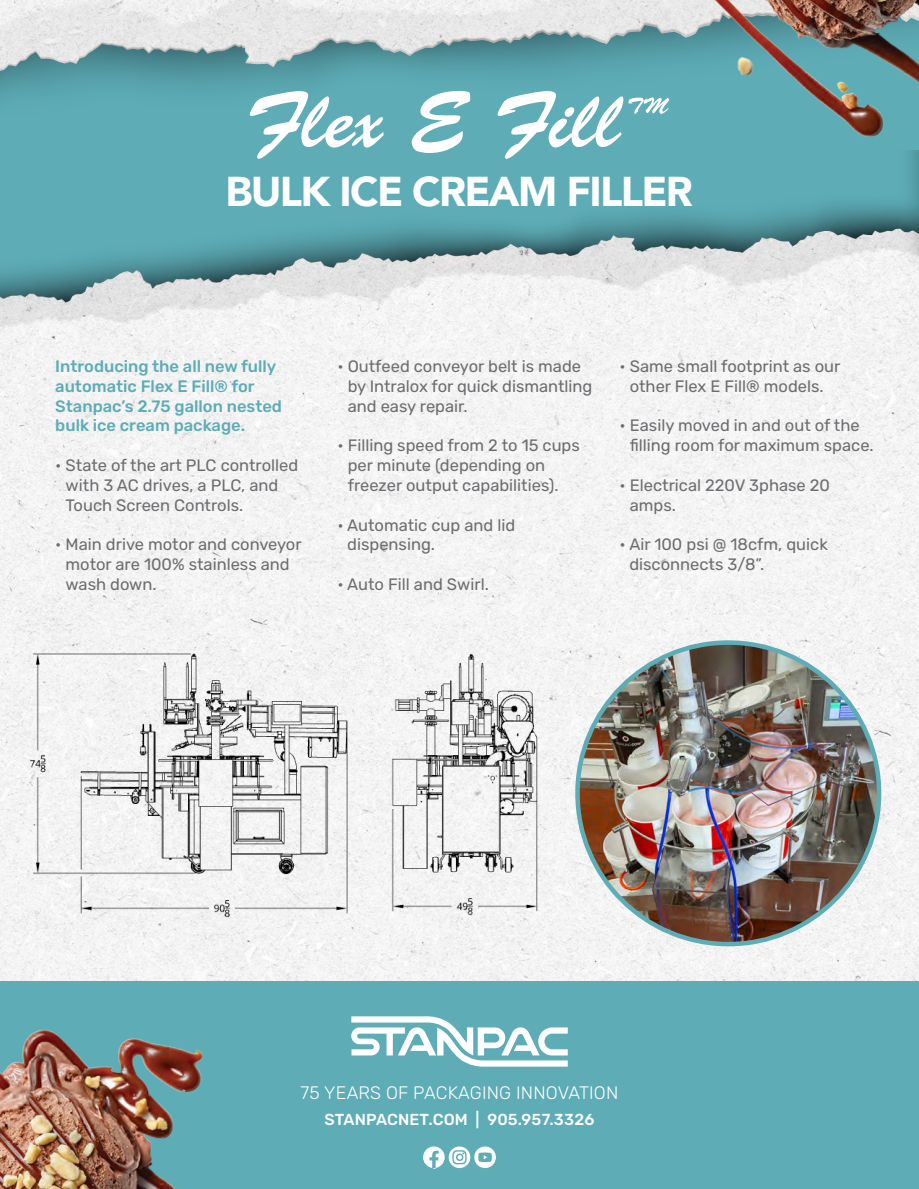
<style>
.page{position:relative;width:919px;height:1189px;background:#fff}
.page>*{position:absolute;margin:0;border:0;box-sizing:border-box;transform-origin:0 0}
.t1{font:900 41.55px "Avenir";letter-spacing:-.04em;color:#fff}
.t2{font:300 18px "Rubik";letter-spacing:.01em;color:#fff}
.t3{font:16.5px/19.8px "Rubik";color:#6c6d70}
.t4{font:500 16.5px/19.8px "Rubik";color:#5dacb6}
.t5{font:500 15.9px "Rubik";letter-spacing:.01em;color:#fff}
</style>
<div class="page">
<img style="left:0;top:465px;width:918px;height:516px">
<img style="left:0;top:0;width:639px;height:150px">
<img style="left:0;top:150px;width:918px;height:315px">
<div style="left:0;top:981px;width:918px;height:207px;background:#5dacb6"></div>
<svg style="left:351px;top:1016px;width:216px;height:50px"></svg>
<img style="left:0;top:1029px;width:203px;height:159px">
<img style="left:639px;top:0;width:279px;height:150px">
<svg style="left:250px;top:91px;width:133px;height:68px"></svg>
<svg style="left:411px;top:91px;width:59px;height:62px"></svg>
<svg style="left:497px;top:91px;width:172px;height:68px"></svg>
<svg style="left:423px;top:1146px;width:73px;height:21px"></svg>
<img style="left:577px;top:642px;width:301px;height:302px;border-radius:151px">
<img style="left:374px;top:640px;width:187px;height:292px">
<img style="left:14px;top:640px;width:360px;height:292px">
<h1 class="t1" style="left:225px;top:156px;width:469px">BULK ICE CREAM FILLER</h1>
<p class="t4" style="left:55px;top:357px;width:228px">Introducing the all new fully automatic Flex E Fill® for<br>Stanpac’s 2.75 gallon nested bulk ice cream package.</p>
<p class="t3" style="left:66px;top:456px;width:234px;text-indent:-10px">• State of the art PLC controlled with 3 AC drives, a PLC, and<br>Touch Screen Controls.</p>
<p class="t3" style="left:66px;top:535px;width:237px;text-indent:-10px">• Main drive motor and conveyor motor are 100% stainless and wash down.</p>
<p class="t3" style="left:347px;top:357px;width:246px;text-indent:-10px">• Outfeed conveyor belt is made by Intralox for quick dismantling and easy repair.</p>
<p class="t3" style="left:347px;top:436px;width:234px;text-indent:-10px">• Filling speed from 2 to 15 cups per minute (depending on freezer output capabilities).</p>
<p class="t3" style="left:347px;top:515px;width:169px;text-indent:-10px">• Automatic cup and lid dispensing.</p>
<p class="t3" style="left:337px;top:574px;width:153px">• Auto Fill and Swirl.</p>
<p class="t3" style="left:619px;top:357px;width:222px;text-align:center">• Same small footprint as our other Flex E Fill® models.</p>
<p class="t3" style="left:629px;top:416px;width:245px;text-indent:-10px">• Easily moved in and out of the filling room for maximum space.</p>
<p class="t3" style="left:629px;top:475px;width:202px;text-indent:-10px">• Electrical 220V 3phase 20 amps.</p>
<p class="t3" style="left:629px;top:535px;width:200px;text-indent:-10px">• Air 100 psi @ 18cfm, quick disconnects 3/8”.</p>
<p class="t2" style="left:300px;top:1082px;width:319px">75 YEARS OF PACKAGING INNOVATION</p>
<p class="t5" style="left:324px;top:1110px;width:271px">STANPACNET.COM | 905.957.3326</p>
</div>
